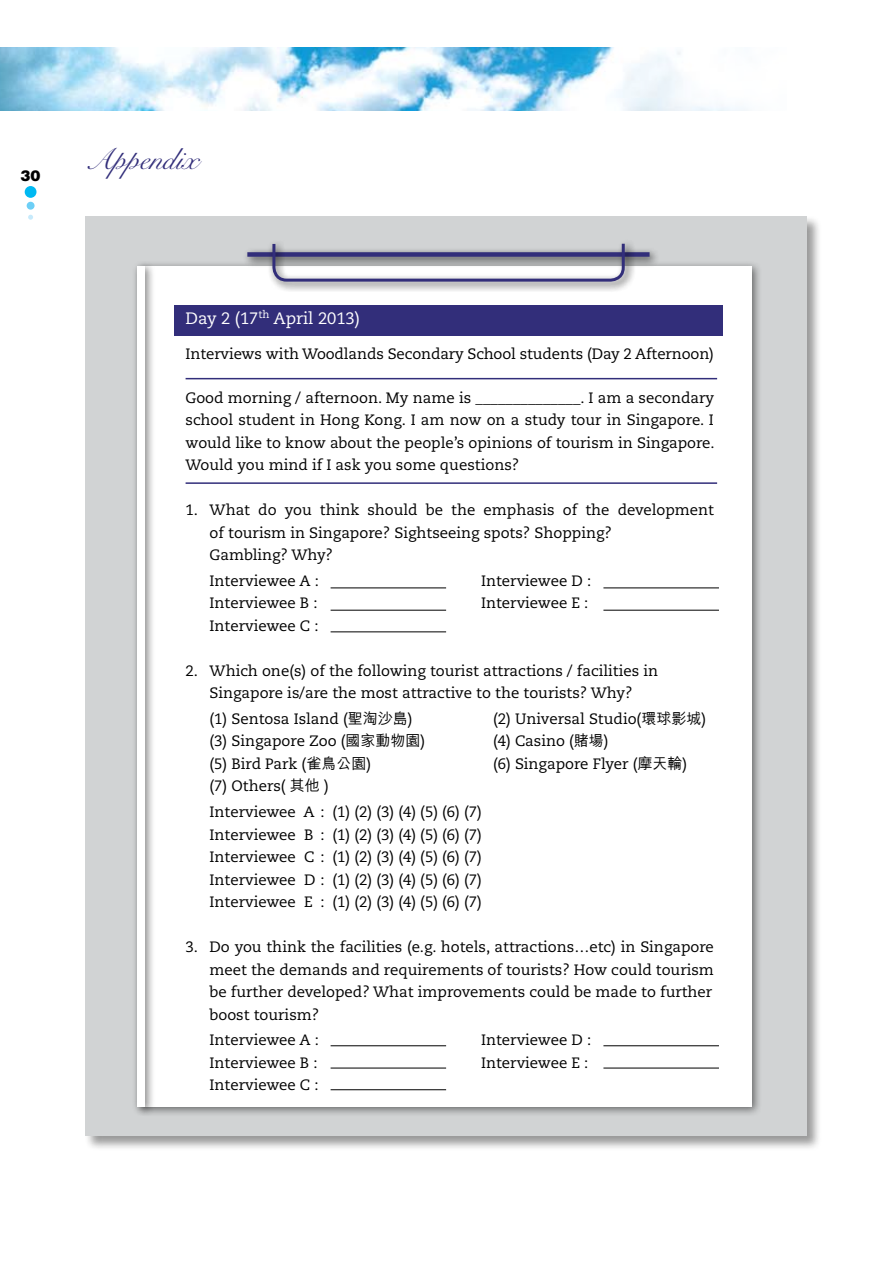
<style>
.page{position:relative;width:893px;height:1263px;background:#fff}
.page>*{position:absolute;margin:0;border:0;box-sizing:border-box;transform-origin:0 0}
.t1{font:30px "Snell Roundhand Script";color:#322e7a}
.t2{font:16.5px "Caecilia";color:#fff}
.t3{font:15px/22.5px "Caecilia";color:#000;text-align:justify}
.t4{font:900 15px "Helvetica";color:#000}
.s1{font-family:"M Hei";font-weight:500}
</style>
<div class="page">
<div style="left:25px;top:186px;width:12px;height:12px;background:#00b9f2;border-radius:50%"></div>
<div style="left:27px;top:202px;width:8px;height:8px;background:#6dcff6;border-radius:50%"></div>
<svg style="left:28px;top:215px;width:5px;height:5px"></svg>
<img style="left:0;top:48px;width:748px;height:63px">
<div style="left:84px;top:215px;width:738px;height:936px;background:#000;opacity:.4"></div>
<div style="left:85px;top:216px;width:721px;height:919px;background:#d1d3d4"></div>
<div style="left:135px;top:261px;width:628px;height:857px;background:#000;opacity:.5"></div>
<div style="left:140px;top:266px;width:612px;height:840px;background:#fff"></div>
<div style="left:242px;top:247px;width:418px;height:21px;background:#000;opacity:.8"></div>
<div style="left:247px;top:252px;width:403px;height:5px;background:#322e7a"></div>
<div style="left:267px;top:238px;width:369px;height:54px;background:#000;opacity:.8"></div>
<svg style="left:271px;top:241px;width:355px;height:42px"></svg>
<div style="left:132px;top:261px;width:24px;height:857px;background:#000;opacity:.5"></div>
<div style="left:137px;top:266px;width:8px;height:840px;background:#fff"></div>
<div style="left:174px;top:305px;width:548px;height:30px;background:#322e7a"></div>
<hr style="left:186px;top:378px;width:531px;height:1px;background:#322e7a">
<hr style="left:186px;top:482px;width:531px;height:2px;background:#322e7a">
<hr style="left:331px;top:587px;width:115px;height:1px;background:#000">
<hr style="left:331px;top:1045px;width:115px;height:1px;background:#000">
<hr style="left:331px;top:610px;width:115px;height:1px;background:#000">
<hr style="left:331px;top:1068px;width:115px;height:1px;background:#000">
<hr style="left:331px;top:631px;width:115px;height:1px;background:#000">
<hr style="left:331px;top:1089px;width:115px;height:1px;background:#000">
<hr style="left:603px;top:587px;width:116px;height:1px;background:#000">
<hr style="left:603px;top:1045px;width:116px;height:1px;background:#000">
<hr style="left:603px;top:610px;width:116px;height:1px;background:#000">
<hr style="left:603px;top:1068px;width:116px;height:1px;background:#000">
<p class="t4" style="left:21px;top:165px;width:22px">30</p>
<h1 class="t1" style="left:85px;top:143px;width:115px">Appendix</h1>
<p class="t2" style="left:186px;top:309px;width:176px">Day 2 (17<sup>th</sup> April 2013)</p>
<p class="t3" style="left:186px;top:343px;width:530px">Interviews with Woodlands Secondary School students (Day 2 Afternoon)</p>
<p class="t3" style="left:186px;top:387px;width:530px">Good morning / afternoon. My name is ______________. I am a secondary school student in Hong Kong. I am now on a study tour in Singapore. I would like to know about the people’s opinions of tourism in Singapore.<br>Would you mind if I ask you some questions?</p>
<p class="t3" style="left:210px;top:499px;width:506px;text-align:left;text-indent:-24px">1. What do you think should be the emphasis of the development of tourism in Singapore? Sightseeing spots? Shopping?<br>Gambling? Why?</p>
<p class="t3" style="left:210px;top:570px;width:111px">Interviewee A :</p>
<p class="t3" style="left:481px;top:570px;width:112px">Interviewee D :</p>
<p class="t3" style="left:210px;top:592px;width:110px">Interviewee B :</p>
<p class="t3" style="left:481px;top:592px;width:109px">Interviewee E :</p>
<p class="t3" style="left:210px;top:615px;width:111px">Interviewee C :</p>
<p class="t3" style="left:186px;top:660px;width:474px;text-align:center">2. Which one(s) of the following tourist attractions / facilities in<br>Singapore is/are the most attractive to the tourists? Why?</p>
<p class="t3" style="left:210px;top:708px;width:205px">(1) Sentosa Island (<span class="s1">聖淘沙島</span>)</p>
<p class="t3" style="left:493px;top:708px;width:214px">(2) Universal Studio(<span class="s1">環球影城</span>)</p>
<p class="t3" style="left:210px;top:730px;width:217px">(3) Singapore Zoo (<span class="s1">國家動物園</span>)</p>
<p class="t3" style="left:493px;top:730px;width:117px">(4) Casino (<span class="s1">賭場</span>)</p>
<p class="t3" style="left:210px;top:753px;width:163px">(5) Bird Park (<span class="s1">雀鳥公園</span>)</p>
<p class="t3" style="left:493px;top:753px;width:196px">(6) Singapore Flyer (<span class="s1">摩天輪</span>)</p>
<p class="t3" style="left:210px;top:774px;width:274px;line-height:25.5px">(7) Others( <span class="s1">其他</span> )<br>Interviewee A : (1) (2) (3) (4) (5) (6) (7)</p>
<p class="t3" style="left:210px;top:823px;width:274px">Interviewee B : (1) (2) (3) (4) (5) (6) (7)<br>Interviewee C : (1) (2) (3) (4) (5) (6) (7)<br>Interviewee D : (1) (2) (3) (4) (5) (6) (7)<br>Interviewee E : (1) (2) (3) (4) (5) (6) (7)</p>
<p class="t3" style="left:210px;top:936px;width:506px;text-indent:-24px">3. Do you think the facilities (e.g. hotels, attractions…etc) in Singapore meet the demands and requirements of tourists? How could tourism be further developed? What improvements could be made to further boost tourism?</p>
<p class="t3" style="left:210px;top:1029px;width:111px">Interviewee A :</p>
<p class="t3" style="left:481px;top:1029px;width:112px">Interviewee D :</p>
<p class="t3" style="left:210px;top:1051px;width:110px">Interviewee B :</p>
<p class="t3" style="left:481px;top:1051px;width:109px">Interviewee E :</p>
<p class="t3" style="left:210px;top:1074px;width:111px">Interviewee C :</p>
</div>
